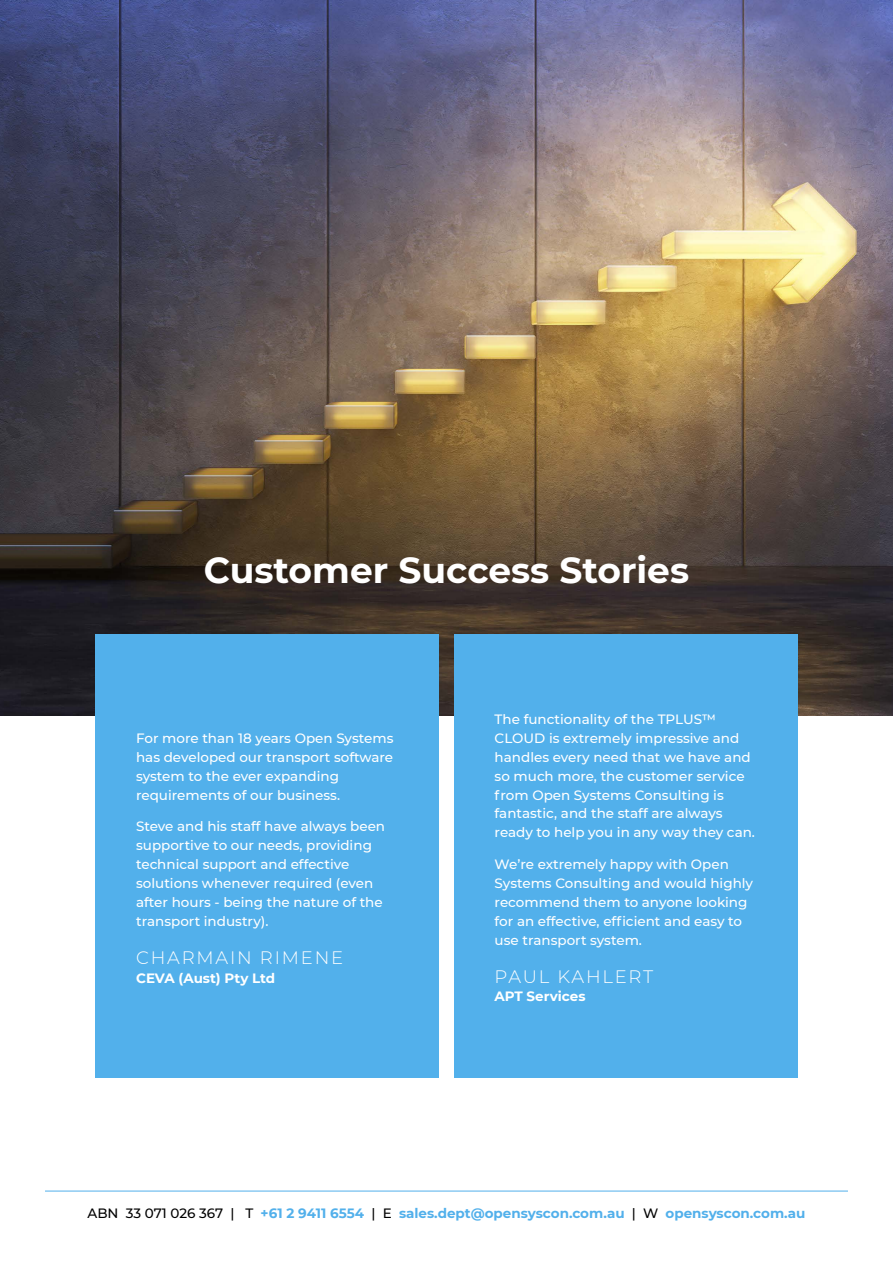
<style>
.page{position:relative;width:893px;height:1263px;background:#fff}
.page>*{position:absolute;margin:0;border:0;box-sizing:border-box;transform-origin:0 0}
.t1{font:700 36px "Montserrat";color:#fff}
.t2{font:300 18px "Montserrat";letter-spacing:.1em;color:#fff}
.t3{font:500 13.5px/18.9px "Montserrat";color:#fff}
.t4{font:700 13.5px "Montserrat";color:#52b0eb}
.t5{font:700 13.5px "Montserrat";color:#fff}
.s1{font-weight:500;color:#000}
</style>
<div class="page">
<img style="left:0;top:0;width:893px;height:716px">
<div style="left:95px;top:634px;width:344px;height:444px;background:#52b0eb"></div>
<div style="left:454px;top:634px;width:343px;height:444px;background:#52b0eb"></div>
<hr style="left:45px;top:1191px;width:803px;height:1px;background:#52b0eb">
<h1 class="t1" style="left:204px;top:544px;width:487px">Customer Success Stories</h1>
<p class="t3" style="left:136px;top:728px;width:259px">For more than 18 years Open Systems has developed our transport software system to the ever expanding requirements of our business.</p>
<p class="t3" style="left:136px;top:816px;width:251px">Steve and his staff have always been supportive to our needs, providing technical support and effective solutions whenever required (even after hours - being the nature of the transport industry).</p>
<h2 class="t2" style="left:136px;top:945px;width:209px">CHARMAIN RIMENE</h2>
<p class="t5" style="left:136px;top:968px;width:141px">CEVA (Aust) Pty Ltd</p>
<p class="t3" style="left:495px;top:709px;width:262px">The functionality of the TPLUS™ CLOUD is extremely impressive and handles every need that we have and so much more, the customer service from Open Systems Consulting is fantastic, and the staff are always ready to help you in any way they can.</p>
<p class="t3" style="left:495px;top:854px;width:260px">We’re extremely happy with Open<br>Systems Consulting and would highly recommend them to anyone looking for an effective, efficient and easy to use transport system.</p>
<h2 class="t2" style="left:495px;top:964px;width:160px">PAUL KAHLERT</h2>
<p class="t5" style="left:495px;top:987px;width:92px">APT Services</p>
<p class="t4" style="left:88px;top:1203px;width:719px"><span class="s1">ABN 33 071 026 367 | T</span> +61 2 9411 6554 <span class="s1">| E</span> sales.dept@opensyscon.com.au <span class="s1">| W</span> opensyscon.com.au</p>
</div>
